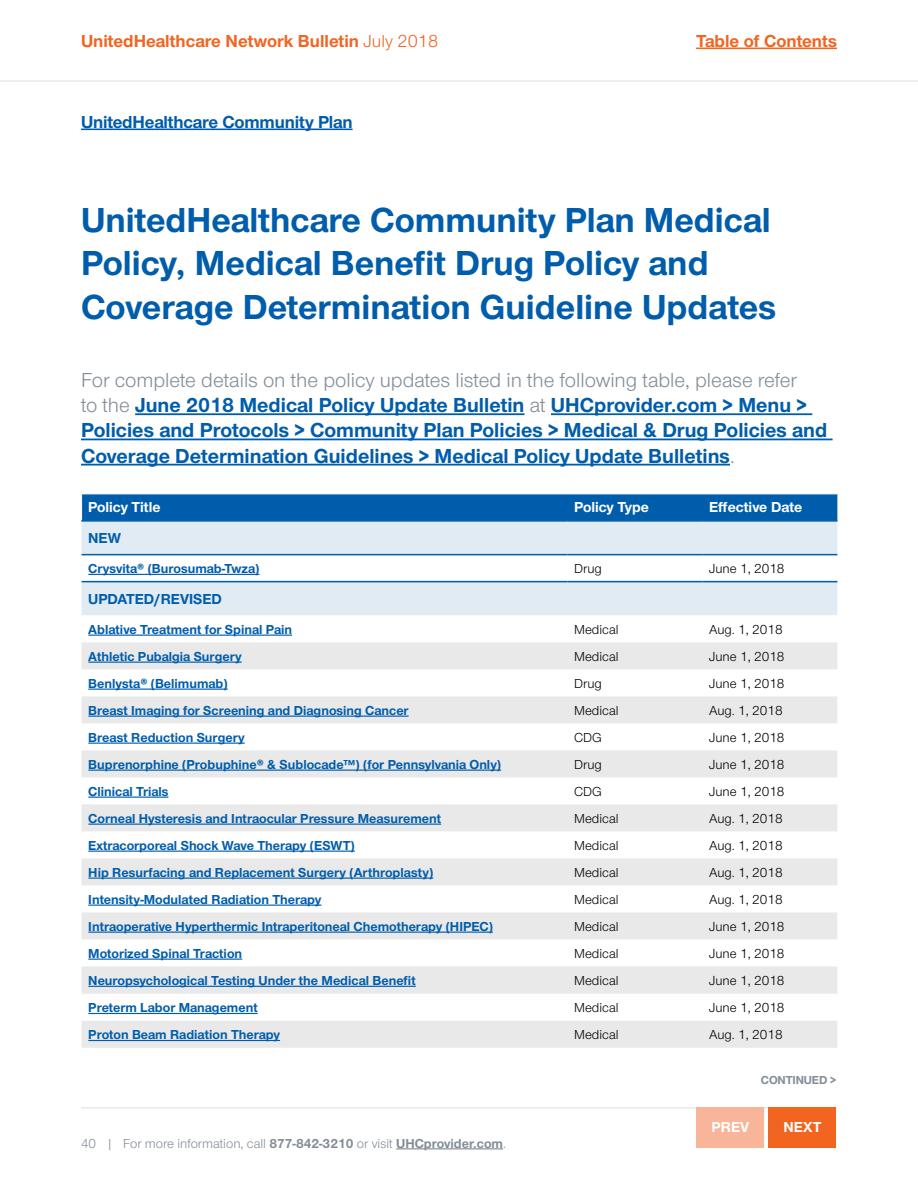
<style>
.page{position:relative;width:918px;height:1188px;background:#fff}
.page>*{position:absolute;margin:0;border:0;box-sizing:border-box;transform-origin:0 0}
.t1{font:700 36px/43.2px "UHC Sans";color:#005dac}
.t2{font:700 21px/25.2px "UHC Sans";color:#005dac}
.t3{font:700 18px "UHC Sans";color:#f16521}
.t4{font:700 18px "UHC Sans";letter-spacing:-.01em;color:#005dac}
.t5{font:700 15px "UHC Sans";letter-spacing:-.005em;color:#fff}
.t6{font:700 15px "UHC Sans";letter-spacing:-.005em;color:#005dac}
.t7{font:700 13.5px "UHC Sans";color:#005dac}
.t8{font:13.5px "UHC Sans";color:#000}
.t9{font:13.5px "UHC Sans";color:#838d97}
.t10{font:700 12px "UHC Sans";letter-spacing:-.01em;color:#838d97}
.s1{font-weight:400}
.s2{font-weight:400;color:#838d97}
.s3{font-weight:700}
</style>
<div class="page">
<hr style="left:696px;top:48px;width:141px;height:1px;background:#f16521">
<hr style="left:0;top:80px;width:918px;height:2px;background:#e9e9ea">
<hr style="left:396px;top:1148px;width:107px;height:1px;background:#838d97">
<hr style="left:81px;top:1107px;width:756px;height:1px;background:#e9e9ea">
<hr style="left:81px;top:129px;width:272px;height:1px;background:#005dac">
<hr style="left:135px;top:413px;width:390px;height:2px;background:#005dac">
<hr style="left:551px;top:413px;width:261px;height:2px;background:#005dac">
<hr style="left:81px;top:439px;width:752px;height:1px;background:#005dac">
<hr style="left:81px;top:464px;width:649px;height:2px;background:#005dac">
<svg style="left:82px;top:522px;width:755px;height:93px;fill:#e1ebf4"></svg>
<svg style="left:82px;top:642px;width:755px;height:47px;fill:#e9e9ea"></svg>
<svg style="left:82px;top:696px;width:755px;height:352px;fill:#e9e9ea"></svg>
<hr style="left:82px;top:554px;width:485px;height:1px;background:#005dac">
<hr style="left:567px;top:554px;width:135px;height:1px;background:#005dac">
<hr style="left:702px;top:554px;width:135px;height:1px;background:#005dac">
<div style="left:81px;top:494px;width:756px;height:26px;background:#005dac"></div>
<hr style="left:567px;top:494px;width:135px;height:1px;background:#fff">
<hr style="left:702px;top:494px;width:135px;height:1px;background:#fff">
<hr style="left:81px;top:520px;width:486px;height:2px;background:#005dac">
<hr style="left:567px;top:520px;width:135px;height:2px;background:#005dac">
<hr style="left:702px;top:520px;width:135px;height:2px;background:#005dac">
<hr style="left:82px;top:581px;width:485px;height:1px;background:#005dac">
<hr style="left:567px;top:581px;width:135px;height:1px;background:#005dac">
<hr style="left:702px;top:581px;width:135px;height:1px;background:#005dac">
<hr style="left:88px;top:574px;width:172px;height:1px;background:#005dac">
<hr style="left:88px;top:635px;width:204px;height:1px;background:#005dac">
<hr style="left:88px;top:662px;width:154px;height:1px;background:#005dac">
<hr style="left:88px;top:689px;width:140px;height:1px;background:#005dac">
<hr style="left:88px;top:716px;width:321px;height:1px;background:#005dac">
<hr style="left:88px;top:743px;width:157px;height:1px;background:#005dac">
<hr style="left:88px;top:770px;width:413px;height:1px;background:#005dac">
<hr style="left:88px;top:797px;width:81px;height:1px;background:#005dac">
<hr style="left:88px;top:824px;width:353px;height:1px;background:#005dac">
<hr style="left:88px;top:851px;width:267px;height:1px;background:#005dac">
<hr style="left:88px;top:878px;width:345px;height:1px;background:#005dac">
<hr style="left:88px;top:905px;width:234px;height:1px;background:#005dac">
<hr style="left:88px;top:932px;width:405px;height:1px;background:#005dac">
<hr style="left:88px;top:959px;width:154px;height:1px;background:#005dac">
<hr style="left:88px;top:986px;width:328px;height:1px;background:#005dac">
<hr style="left:88px;top:1013px;width:170px;height:1px;background:#005dac">
<hr style="left:88px;top:1040px;width:192px;height:1px;background:#005dac">
<div style="left:769px;top:1107px;width:67px;height:40px;background:#f16521"></div>
<div style="left:697px;top:1107px;width:67px;height:40px;background:#f9b59a"></div>
<h3 class="t3" style="left:81px;top:34px;width:359px">UnitedHealthcare Network Bulletin <span class="s1">July 2018</span></h3>
<h3 class="t3" style="left:696px;top:34px;width:142px">Table of Contents</h3>
<h3 class="t4" style="left:81px;top:115px;width:273px">UnitedHealthcare Community Plan</h3>
<h1 class="t1" style="left:81px;top:201px;width:697px">UnitedHealthcare Community Plan Medical<br>Policy, Medical Benefit Drug Policy and<br>Coverage Determination Guideline Updates</h1>
<p class="t2" style="left:81px;top:369px;width:748px"><span class="s2">For complete details on the policy updates listed in the following table, please refer<br>to the</span> June 2018 Medical Policy Update Bulletin <span class="s2">at</span> UHCprovider.com &gt; Menu &gt; Policies and Protocols &gt; Community Plan Policies &gt; Medical &amp; Drug Policies and Coverage Determination Guidelines &gt; Medical Policy Update Bulletins<span class="s2">.</span></p>
<p class="t5" style="left:88px;top:502px;width:74px">Policy Title</p>
<p class="t5" style="left:574px;top:502px;width:76px">Policy Type</p>
<p class="t5" style="left:709px;top:502px;width:95px">Effective Date</p>
<p class="t6" style="left:88px;top:533px;width:34px">NEW</p>
<p class="t7" style="left:88px;top:564px;width:173px">Crysvita® (Burosumab-Twza)</p>
<p class="t8" style="left:574px;top:564px;width:29px">Drug</p>
<p class="t8" style="left:709px;top:564px;width:77px">June 1, 2018</p>
<p class="t6" style="left:88px;top:593px;width:135px">UPDATED/REVISED</p>
<p class="t7" style="left:88px;top:624px;width:205px">Ablative Treatment for Spinal Pain</p>
<p class="t8" style="left:574px;top:625px;width:46px">Medical</p>
<p class="t8" style="left:709px;top:625px;width:75px">Aug. 1, 2018</p>
<p class="t7" style="left:88px;top:651px;width:155px">Athletic Pubalgia Surgery</p>
<p class="t8" style="left:574px;top:652px;width:46px">Medical</p>
<p class="t8" style="left:709px;top:652px;width:77px">June 1, 2018</p>
<p class="t7" style="left:88px;top:678px;width:141px">Benlysta® (Belimumab)</p>
<p class="t8" style="left:574px;top:679px;width:29px">Drug</p>
<p class="t8" style="left:709px;top:679px;width:77px">June 1, 2018</p>
<p class="t7" style="left:88px;top:705px;width:322px">Breast Imaging for Screening and Diagnosing Cancer</p>
<p class="t8" style="left:574px;top:706px;width:46px">Medical</p>
<p class="t8" style="left:709px;top:706px;width:75px">Aug. 1, 2018</p>
<p class="t7" style="left:88px;top:732px;width:158px">Breast Reduction Surgery</p>
<p class="t8" style="left:574px;top:733px;width:29px">CDG</p>
<p class="t8" style="left:709px;top:733px;width:77px">June 1, 2018</p>
<p class="t7" style="left:88px;top:759px;width:414px">Buprenorphine (Probuphine® &amp; Sublocade™) (for Pennsylvania Only)</p>
<p class="t8" style="left:574px;top:760px;width:29px">Drug</p>
<p class="t8" style="left:709px;top:760px;width:77px">June 1, 2018</p>
<p class="t7" style="left:88px;top:786px;width:82px">Clinical Trials</p>
<p class="t8" style="left:574px;top:787px;width:29px">CDG</p>
<p class="t8" style="left:709px;top:787px;width:77px">June 1, 2018</p>
<p class="t7" style="left:88px;top:813px;width:354px">Corneal Hysteresis and Intraocular Pressure Measurement</p>
<p class="t8" style="left:574px;top:814px;width:46px">Medical</p>
<p class="t8" style="left:709px;top:814px;width:75px">Aug. 1, 2018</p>
<p class="t7" style="left:88px;top:840px;width:268px">Extracorporeal Shock Wave Therapy (ESWT)</p>
<p class="t8" style="left:574px;top:841px;width:46px">Medical</p>
<p class="t8" style="left:709px;top:841px;width:75px">Aug. 1, 2018</p>
<p class="t7" style="left:88px;top:867px;width:346px">Hip Resurfacing and Replacement Surgery (Arthroplasty)</p>
<p class="t8" style="left:574px;top:868px;width:46px">Medical</p>
<p class="t8" style="left:709px;top:868px;width:75px">Aug. 1, 2018</p>
<p class="t7" style="left:88px;top:894px;width:235px">Intensity-Modulated Radiation Therapy</p>
<p class="t8" style="left:574px;top:895px;width:46px">Medical</p>
<p class="t8" style="left:709px;top:895px;width:75px">Aug. 1, 2018</p>
<p class="t7" style="left:88px;top:921px;width:406px">Intraoperative Hyperthermic Intraperitoneal Chemotherapy (HIPEC)</p>
<p class="t8" style="left:574px;top:922px;width:46px">Medical</p>
<p class="t8" style="left:709px;top:922px;width:77px">June 1, 2018</p>
<p class="t7" style="left:88px;top:948px;width:155px">Motorized Spinal Traction</p>
<p class="t8" style="left:574px;top:949px;width:46px">Medical</p>
<p class="t8" style="left:709px;top:949px;width:77px">June 1, 2018</p>
<p class="t7" style="left:88px;top:976px;width:329px">Neuropsychological Testing Under the Medical Benefit</p>
<p class="t8" style="left:574px;top:976px;width:46px">Medical</p>
<p class="t8" style="left:709px;top:976px;width:77px">June 1, 2018</p>
<p class="t7" style="left:88px;top:1003px;width:171px">Preterm Labor Management</p>
<p class="t8" style="left:574px;top:1003px;width:46px">Medical</p>
<p class="t8" style="left:709px;top:1003px;width:77px">June 1, 2018</p>
<p class="t7" style="left:88px;top:1030px;width:193px">Proton Beam Radiation Therapy</p>
<p class="t8" style="left:574px;top:1030px;width:46px">Medical</p>
<p class="t8" style="left:709px;top:1030px;width:75px">Aug. 1, 2018</p>
<p class="t10" style="left:761px;top:1075px;width:77px">CONTINUED &gt;</p>
<p class="t9" style="left:81px;top:1138px;width:427px">40 | For more information, call <span class="s3">877-842-3210</span> or visit <span class="s3">UHCprovider.com</span>.</p>
<p class="t5" style="left:712px;top:1122px;width:39px">PREV</p>
<p class="t5" style="left:783px;top:1122px;width:40px">NEXT</p>
</div>
